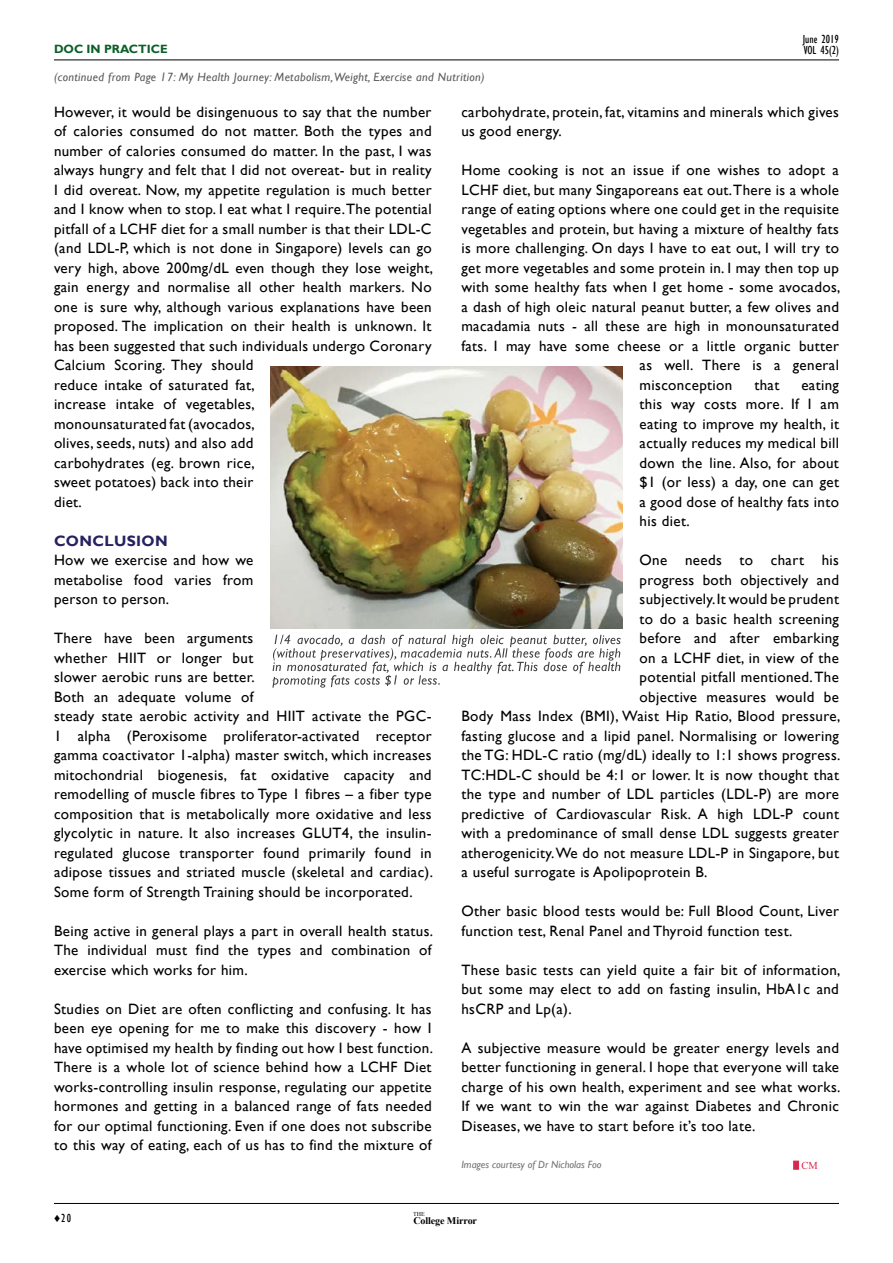
<style>
.page{position:relative;width:893px;height:1263px;background:#fff}
.page>*{position:absolute;margin:0;border:0;box-sizing:border-box;transform-origin:0 0}
.t1{font:15px/19.5px "Gill Sans";letter-spacing:.025em;color:#000;text-align:justify}
.t2{font:700 15px "Gill Sans";letter-spacing:.025em;color:#262262}
.t3{font:italic 12px "Gill Sans";letter-spacing:.03em;color:#58595b}
.t4{font:condensed 12px/10.5px "Gill Sans";color:#000}
.t5{font:700 12px "Gill Sans";color:#0b5f27}
.t6{font:italic 10.5px "Gill Sans";color:#636466}
.t7{font:10.5px "Times New Roman";color:#d8274d}
.t8{font:700 10.05px "Times New Roman";letter-spacing:-.01em;color:#000}
.t9{font:6px "Times New Roman";color:#000}
.s1{font-family:"Arial";font-weight:700;font-stretch:normal}
</style>
<div class="page">
<hr style="left:54px;top:60px;width:785px;height:1px;background:#000">
<hr style="left:54px;top:1203px;width:785px;height:1px;background:#000">
<svg style="left:793px;top:1161px;width:6px;height:8px"></svg>
<img style="left:270px;top:367px;width:353px;height:261px">
<svg style="left:272px;top:635px;width:348px;height:53px"></svg>
<p class="t5" style="left:54px;top:42px;width:115px">DOC IN PRACTICE</p>
<p class="t4" style="left:803px;top:34px;width:38px">June 2019<br>VOL 45(2)</p>
<p class="t3" style="left:54px;top:70px;width:432px">(continued from Page 17: My Health Journey: Metabolism, Weight, Exercise and Nutrition)</p>
<p class="t1" style="left:461px;top:102px;width:379px">carbohydrate, protein, fat, vitamins and minerals which gives us good energy.</p>
<p class="t1" style="left:461px;top:161px;width:379px">Home cooking is not an issue if one wishes to adopt a</p>
<p class="t1" style="left:461px;top:180px;width:379px">LCHF diet, but many Singaporeans eat out. There is a whole</p>
<p class="t1" style="left:461px;top:200px;width:379px">range of eating options where one could get in the requisite</p>
<p class="t1" style="left:461px;top:219px;width:379px">vegetables and protein, but having a mixture of healthy fats</p>
<p class="t1" style="left:461px;top:239px;width:379px">is more challenging. On days I have to eat out, I will try to</p>
<p class="t1" style="left:461px;top:258px;width:379px">get more vegetables and some protein in. I may then top up</p>
<p class="t1" style="left:461px;top:278px;width:381px">with some healthy fats when I get home - some avocados,</p>
<p class="t1" style="left:461px;top:297px;width:379px">a dash of high oleic natural peanut butter, a few olives and</p>
<p class="t1" style="left:461px;top:317px;width:379px">macadamia nuts - all these are high in monounsaturated</p>
<p class="t1" style="left:461px;top:336px;width:379px">fats. I may have some cheese or a little organic butter</p>
<p class="t1" style="left:640px;top:356px;width:201px">as well. There is a general</p>
<p class="t1" style="left:640px;top:375px;width:94px">misconception</p>
<p class="t1" style="left:754px;top:375px;width:27px">that</p>
<p class="t1" style="left:54px;top:102px;width:381px;text-align:left">However, it would be disingenuous to say that the number of calories consumed do not matter. Both the types and number of calories consumed do matter. In the past, I was always hungry and felt that I did not overeat- but in reality I did overeat. Now, my appetite regulation is much better and I know when to stop. I eat what I require. The potential pitfall of a LCHF diet for a small number is that their LDL-C (and LDL-P, which is not done in Singapore) levels can go very high, above 200mg/dL even though they lose weight, gain energy and normalise all other health markers. No one is sure why, although various explanations have been proposed. The implication on their health is unknown. It has been suggested that such individuals undergo Coronary Calcium Scoring. They should<br>reduce intake of saturated fat,<br>increase intake of vegetables,<br>monounsaturated fat (avocados,<br>olives, seeds, nuts) and also add<br>carbohydrates (eg. brown rice,<br>sweet potatoes) back into their<br>diet.</p>
<p class="t2" style="left:54px;top:532px;width:115px">CONCLUSION</p>
<p class="t1" style="left:54px;top:551px;width:201px">How we exercise and how we metabolise food varies from person to person.</p>
<p class="t1" style="left:54px;top:629px;width:381px;text-align:left">There have been arguments<br>whether HIIT or longer but<br>slower aerobic runs are better.<br>Both an adequate volume of<br>steady state aerobic activity and HIIT activate the PGC-1 alpha (Peroxisome proliferator-activated receptor gamma coactivator 1-alpha) master switch, which increases mitochondrial biogenesis, fat oxidative capacity and remodelling of muscle fibres to Type 1 fibres – a fiber type composition that is metabolically more oxidative and less glycolytic in nature. It also increases GLUT4, the insulin&shy;regulated glucose transporter found primarily found in adipose tissues and striated muscle (skeletal and cardiac).<br>Some form of Strength Training should be incorporated.</p>
<p class="t1" style="left:54px;top:921px;width:381px">Being active in general plays a part in overall health status.<br>The individual must find the types and combination of exercise which works for him.</p>
<p class="t1" style="left:54px;top:999px;width:381px">Studies on Diet are often conflicting and confusing. It has been eye opening for me to make this discovery - how I have optimised my health by finding out how I best function.<br>There is a whole lot of science behind how a LCHF Diet works-controlling insulin response, regulating our appetite hormones and getting in a balanced range of fats needed for our optimal functioning. Even if one does not subscribe to this way of eating, each of us has to find the mixture of</p>
<p class="t1" style="left:640px;top:375px;width:201px;text-indent:162px">eating this way costs more. If I am eating to improve my health, it actually reduces my medical bill down the line. Also, for about $1 (or less) a day, one can get a good dose of healthy fats into his diet.</p>
<p class="t1" style="left:640px;top:551px;width:201px">One needs to chart his</p>
<p class="t1" style="left:640px;top:570px;width:201px">progress both objectively and</p>
<p class="t1" style="left:640px;top:590px;width:201px">subjectively. It would be prudent</p>
<p class="t1" style="left:640px;top:609px;width:201px">to do a basic health screening</p>
<p class="t1" style="left:640px;top:629px;width:201px">before and after embarking</p>
<p class="t1" style="left:640px;top:648px;width:201px">on a LCHF diet, in view of the</p>
<p class="t1" style="left:640px;top:668px;width:201px">potential pitfall mentioned. The</p>
<p class="t1" style="left:640px;top:687px;width:201px">objective measures would be</p>
<p class="t1" style="left:461px;top:707px;width:381px">Body Mass Index (BMI), Waist Hip Ratio, Blood pressure,</p>
<p class="t1" style="left:461px;top:726px;width:379px">fasting glucose and a lipid panel. Normalising or lowering</p>
<p class="t1" style="left:461px;top:746px;width:381px">the TG: HDL-C ratio (mg/dL) ideally to 1:1 shows progress.</p>
<p class="t1" style="left:461px;top:765px;width:379px">TC:HDL-C should be 4:1 or lower. It is now thought that</p>
<p class="t1" style="left:461px;top:785px;width:379px">the type and number of LDL particles (LDL-P) are more</p>
<p class="t1" style="left:461px;top:804px;width:379px">predictive of Cardiovascular Risk. A high LDL-P count</p>
<p class="t1" style="left:461px;top:824px;width:379px">with a predominance of small dense LDL suggests greater</p>
<p class="t1" style="left:461px;top:843px;width:379px">atherogenicity. We do not measure LDL-P in Singapore, but</p>
<p class="t1" style="left:461px;top:863px;width:248px">a useful surrogate is Apolipoprotein B.</p>
<p class="t1" style="left:461px;top:902px;width:379px">Other basic blood tests would be: Full Blood Count, Liver function test, Renal Panel and Thyroid function test.</p>
<p class="t1" style="left:461px;top:960px;width:381px">These basic tests can yield quite a fair bit of information, but some may elect to add on fasting insulin, HbA1c and hsCRP and Lp(a).</p>
<p class="t1" style="left:461px;top:1038px;width:381px">A subjective measure would be greater energy levels and better functioning in general. I hope that everyone will take charge of his own health, experiment and see what works.<br>If we want to win the war against Diabetes and Chronic Diseases, we have to start before it’s too late.</p>
<p class="t6" style="left:461px;top:1158px;width:142px">Images courtesy of Dr Nicholas Foo</p>
<p class="t7" style="left:801px;top:1159px;width:18px">CM</p>
<p class="t4" style="left:54px;top:1213px;width:19px"><span class="s1">♦</span>20</p>
<p class="t9" style="left:413px;top:1210px;width:13px">THE</p>
<p class="t8" style="left:413px;top:1214px;width:65px">College Mirror</p>
</div>
